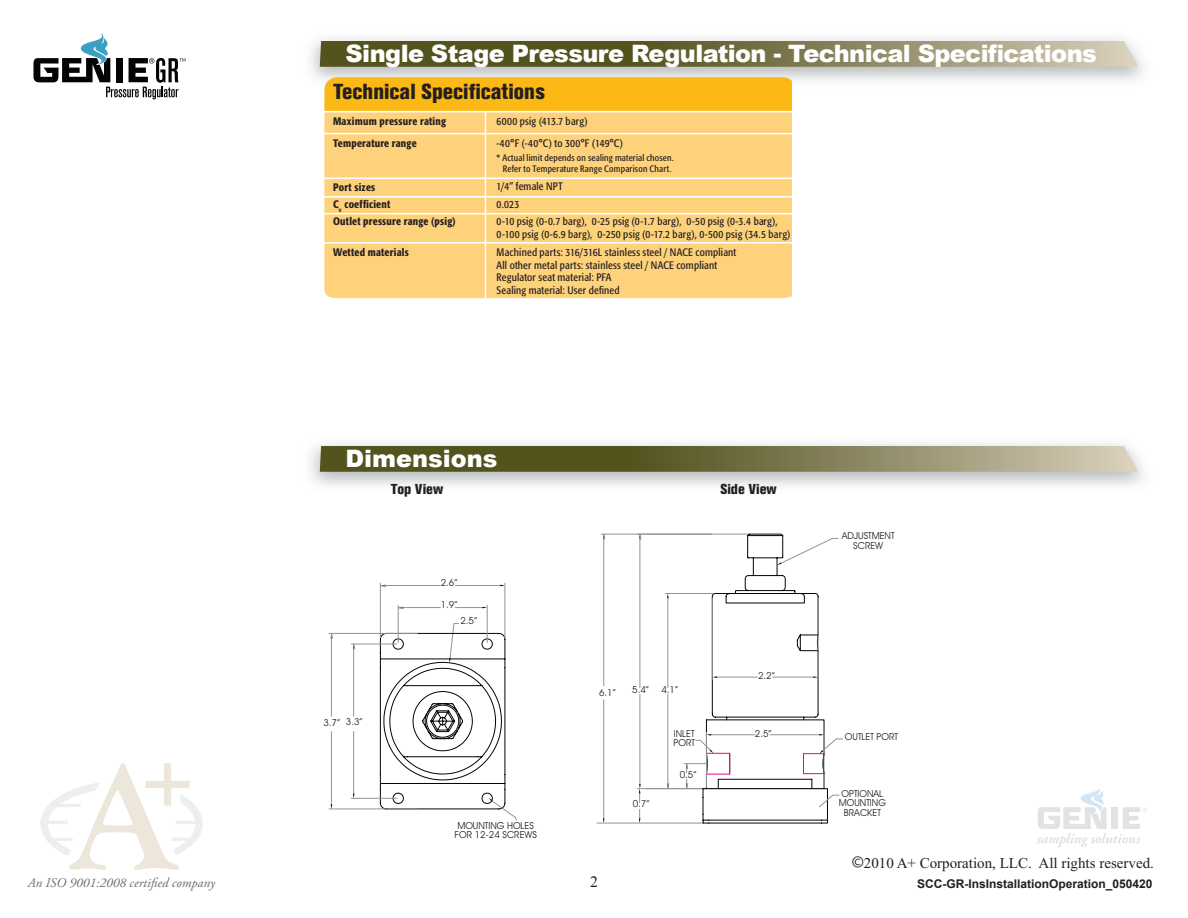
<style>
.page{position:relative;width:1188px;height:918px;background:#fff}
.page>*{position:absolute;margin:0;border:0;box-sizing:border-box;transform-origin:0 0}
.Bar_Title{font:900 24px "Arial";letter-spacing:-.025em;color:#fff}
.Bar_Title-2{font:900 24px "Arial";color:#fff}
.t1{font:800 condensed 21.6px "Akzidenz Grotesk BE";color:#231f20}
.t2{font:15.75px "Times New Roman";color:#231f20}
.t3{font:15px "Times New Roman";color:#231f20}
.t4{font:800 condensed 14.25px "Akzidenz Grotesk BE";color:#231f20}
.t5{font:italic 13.35px "Adobe Garamond Pro";color:#6c6d70}
.t6{font:700 12px "Arial";color:#231f20}
.t7{font:condensed 10.8px/12.9px "Formata";letter-spacing:.02em;color:#231f20}
.t8{font:500 condensed 10.8px "Formata";letter-spacing:.02em;color:#231f20}
.t9{font:9.6px/9.6px "Avant Garde IT Cby BT";color:#231f20;text-align:center}
.t10{font:condensed 9.3px/11.1px "Formata";letter-spacing:.025em;color:#231f20;text-align:center}
.s1{font-family:"Myriad";font-size:18px}
</style>
<div class="page">
<svg style="left:40px;top:763px;width:163px;height:107px"></svg>
<svg style="left:1037px;top:788px;width:110px;height:59px"></svg>
<svg style="left:33px;top:33px;width:152px;height:66px"></svg>
<svg style="left:320px;top:41px;width:818px;height:26px;background:#7c794f"></svg>
<svg style="left:320px;top:446px;width:818px;height:26px;background:#7c794f"></svg>
<hr style="left:597px;top:823px;width:106px;height:1px;background:#8d949b">
<hr style="left:351px;top:644px;width:46px;height:1px;background:#8d949b">
<hr style="left:351px;top:798px;width:46px;height:1px;background:#8d949b">
<hr style="left:353px;top:649px;width:1px;height:67px;background:#8d949b">
<hr style="left:353px;top:732px;width:1px;height:62px;background:#8d949b">
<svg style="left:351px;top:643px;width:5px;height:7px"></svg>
<hr style="left:329px;top:633px;width:88px;height:1px;background:#8d949b">
<hr style="left:329px;top:809px;width:88px;height:1px;background:#8d949b">
<hr style="left:331px;top:638px;width:1px;height:78px;background:#8d949b">
<hr style="left:331px;top:732px;width:1px;height:72px;background:#8d949b">
<svg style="left:330px;top:634px;width:3px;height:5px"></svg>
<svg style="left:379px;top:533px;width:464px;height:290px"></svg>
<div style="left:324px;top:77px;width:468px;height:34px;background:#fcb814"></div>
<div style="left:324px;top:113px;width:468px;height:185px;background:#fed17b"></div>
<hr style="left:324px;top:133px;width:468px;height:1px;background:#fff">
<hr style="left:324px;top:178px;width:468px;height:1px;background:#fff">
<hr style="left:324px;top:213px;width:468px;height:1px;background:#fff">
<hr style="left:324px;top:242px;width:468px;height:2px;background:#fff">
<hr style="left:485px;top:111px;width:1px;height:188px;background:#fff">
<hr style="left:324px;top:196px;width:468px;height:2px;background:#fff">
<p class="Bar_Title" style="left:346px;top:36px;width:753px">Single Stage Pressure Regulation - Technical Specifications</p>
<p class="t1" style="left:333px;top:79px;width:213px">Technical Specifications</p>
<p class="t7" style="left:497px;top:136px;width:128px">-40°F (-40°C) to 300°F (149°C)</p>
<p class="t10" style="left:497px;top:152px;width:179px">* Actual limit depends on sealing material chosen.<br>Refer to Temperature Range Comparison Chart.</p>
<p class="t7" style="left:497px;top:115px;width:93px">6000 psig (413.7 barg)</p>
<p class="t8" style="left:333px;top:115px;width:114px">Maximum pressure rating</p>
<p class="t8" style="left:333px;top:136px;width:85px">Temperature range</p>
<p class="t8" style="left:333px;top:181px;width:44px">Port sizes</p>
<p class="t7" style="left:497px;top:179px;width:68px">1/4” female NPT</p>
<p class="t7" style="left:497px;top:215px;width:296px">0-10 psig (0-0.7 barg), 0-25 psig (0-1.7 barg), 0-50 psig (0-3.4 barg),<br>0-100 psig (0-6.9 barg), 0-250 psig (0-17.2 barg), 0-500 psig (34.5 barg)</p>
<p class="t8" style="left:333px;top:198px;width:59px">C<sub>v</sub> coefficient</p>
<p class="t7" style="left:497px;top:198px;width:24px">0.023</p>
<p class="t8" style="left:333px;top:215px;width:124px">Outlet pressure range (psig)</p>
<p class="t8" style="left:333px;top:245px;width:77px">Wetted materials</p>
<p class="t7" style="left:497px;top:245px;width:241px">Machined parts: 316/316L stainless steel / NACE compliant All other metal parts: stainless steel / NACE compliant Regulator seat material: PFA<br>Sealing material: User defined</p>
<p class="Bar_Title-2" style="left:346px;top:441px;width:154px">Dimensions</p>
<p class="t4" style="left:391px;top:481px;width:54px">Top View</p>
<p class="t4" style="left:721px;top:481px;width:58px">Side View</p>
<p class="t9" style="left:441px;top:578px;width:18px">2.6”</p>
<p class="t9" style="left:441px;top:600px;width:18px">1.9”</p>
<p class="t9" style="left:323px;top:718px;width:41px">3.7” 3.3”</p>
<p class="t9" style="left:460px;top:616px;width:18px">2.5”</p>
<p class="t9" style="left:454px;top:820px;width:84px">MOUNTING HOLES<br>FOR 12-24 SCREWS</p>
<p class="t9" style="left:599px;top:688px;width:18px">6.1”</p>
<p class="t9" style="left:632px;top:685px;width:18px">5.4”</p>
<p class="t9" style="left:661px;top:685px;width:18px">4.1”</p>
<p class="t9" style="left:674px;top:728px;width:23px;text-align:left">INLET<br>PORT</p>
<p class="t9" style="left:633px;top:799px;width:18px">0.7”</p>
<p class="t9" style="left:680px;top:770px;width:18px">0.5”</p>
<p class="t9" style="left:758px;top:671px;width:18px">2.2”</p>
<p class="t9" style="left:755px;top:728px;width:18px">2.5”</p>
<p class="t9" style="left:842px;top:531px;width:54px">ADJUSTMENT<br>SCREW</p>
<p class="t9" style="left:845px;top:732px;width:55px">OUTLET PORT</p>
<p class="t9" style="left:839px;top:788px;width:49px">OPTIONAL<br>MOUNTING<br>BRACKET</p>
<h3 class="t3" style="left:852px;top:852px;width:304px"><span class="s1">©</span>2010 A+ Corporation, LLC. All rights reserved.</h3>
<p class="t5" style="left:28px;top:875px;width:189px">An ISO 9001:2008 certified company</p>
<h3 class="t2" style="left:590px;top:871px;width:9px">2</h3>
<p class="t6" style="left:917px;top:876px;width:237px">SCC-GR-InsInstallationOperation_050420</p>
</div>
